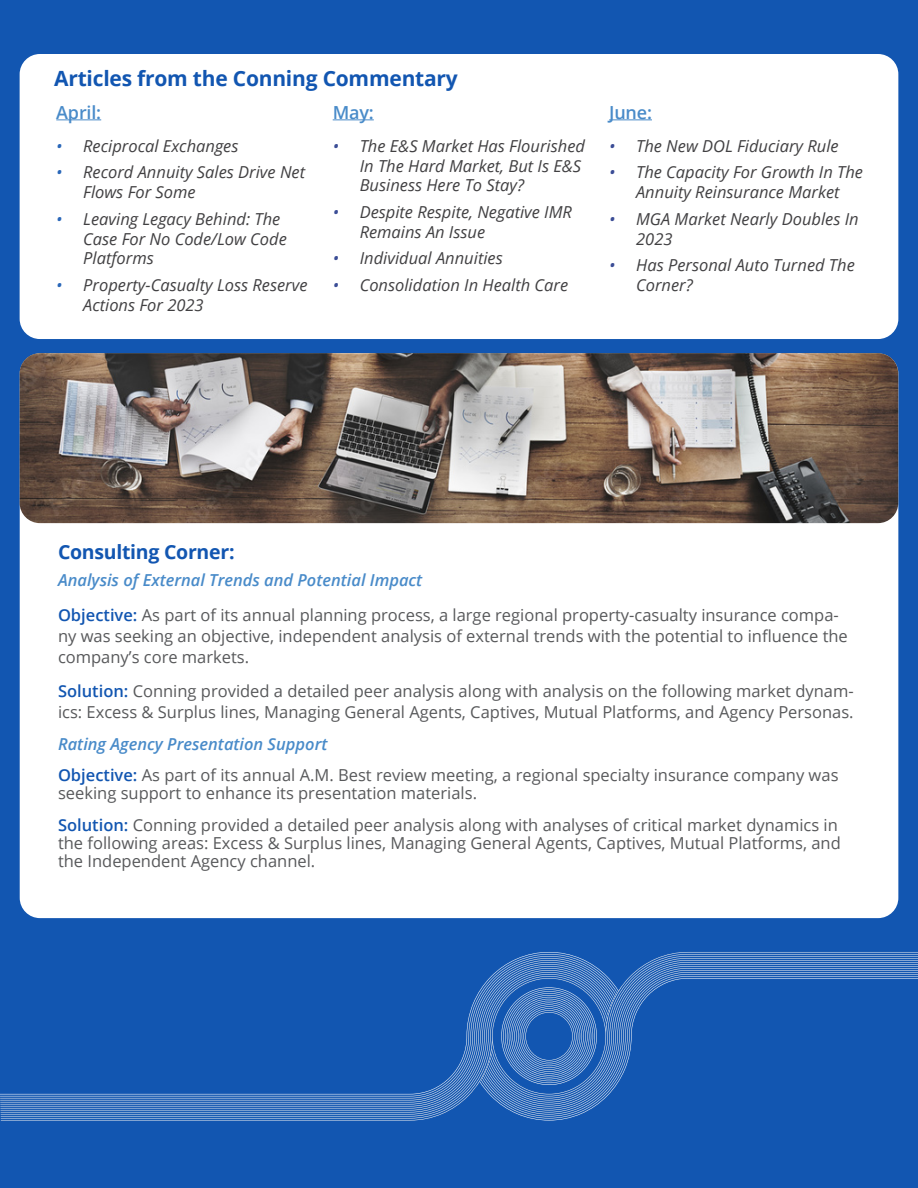
<style>
.page{position:relative;width:918px;height:1188px;background:#1256b1}
.page>*{position:absolute;margin:0;border:0;box-sizing:border-box;transform-origin:0 0}
.t1{font:700 21px "Open Sans";letter-spacing:-.01em;color:#1256b1}
.t2{font:700 19.5px "Open Sans";letter-spacing:-.015em;color:#1256b1}
.t3{font:600 18px "Open Sans";letter-spacing:-.01em;color:#498bc9}
.t4{font:16.5px/21px "Open Sans";color:#58595b}
.t5{font:italic 16.5px/19.8px "Open Sans";color:#414042}
.s1{color:#2a67b9}
.s2{color:#3b4d96}
.s3{font-weight:600;font-style:italic;color:#498bc9}
.s4{font-weight:600;color:#1256b1}
</style>
<div class="page">
<div style="left:20px;top:353px;width:878px;height:565px;background:#fff;border-radius:20px"></div>
<img style="left:20px;top:353px;width:878px;height:170px">
<div style="left:20px;top:54px;width:878px;height:285px;background:#fff;border-radius:20px"></div>
<hr style="left:56px;top:119px;width:45px;height:1px;background:#498bc9">
<hr style="left:333px;top:119px;width:41px;height:1px;background:#498bc9">
<hr style="left:609px;top:119px;width:43px;height:1px;background:#498bc9">
<svg style="left:0;top:952px;width:609px;height:142px"></svg>
<svg style="left:480px;top:978px;width:438px;height:142px"></svg>
<svg style="left:480px;top:987px;width:139px;height:98px"></svg>
<p class="t1" style="left:54px;top:64px;width:405px">Articles from the Conning Commentary</p>
<p class="t3" style="left:56px;top:100px;width:46px">April:</p>
<p class="t5" style="left:56px;top:135px;width:184px"><span class="s1">•</span> Reciprocal Exchanges</p>
<p class="t5" style="left:83px;top:162px;width:223px;text-indent:-27px"><span class="s1">•</span> Record Annuity Sales Drive Net<br>Flows For Some</p>
<p class="t5" style="left:83px;top:208px;width:205px;text-indent:-27px"><span class="s1">•</span> Leaving Legacy Behind: The<br>Case For No Code/Low Code<br>Platforms</p>
<p class="t5" style="left:83px;top:275px;width:226px;text-indent:-27px"><span class="s1">•</span> Property-Casualty Loss Reserve<br>Actions For 2023</p>
<p class="t3" style="left:333px;top:100px;width:43px">May:</p>
<p class="t5" style="left:360px;top:135px;width:227px;text-indent:-27px"><span class="s2">•</span> The E&amp;S Market Has Flourished<br>In The Hard Market, But Is E&amp;S<br>Business Here To Stay?</p>
<p class="t5" style="left:360px;top:202px;width:214px;text-indent:-27px"><span class="s2">•</span> Despite Respite, Negative IMR<br>Remains An Issue</p>
<p class="t5" style="left:333px;top:248px;width:172px"><span class="s2">•</span> Individual Annuities</p>
<p class="t5" style="left:333px;top:275px;width:237px"><span class="s2">•</span> Consolidation In Health Care</p>
<p class="t3" style="left:609px;top:100px;width:44px">June:</p>
<p class="t5" style="left:609px;top:135px;width:231px"><span class="s2">•</span> The New DOL Fiduciary Rule</p>
<p class="t5" style="left:609px;top:162px;width:255px;text-align:center"><span class="s2">•</span> The Capacity For Growth In The<br>Annuity Reinsurance Market</p>
<p class="t5" style="left:636px;top:208px;width:224px;text-indent:-27px"><span class="s2">•</span> MGA Market Nearly Doubles In<br>2023</p>
<p class="t5" style="left:636px;top:255px;width:220px;text-indent:-27px"><span class="s2">•</span> Has Personal Auto Turned The<br>Corner?</p>
<p class="t2" style="left:58px;top:538px;width:178px">Consulting Corner:</p>
<p class="t4" style="left:58px;top:563px;width:782px;line-height:34.5px"><span class="s3">Analysis of External Trends and Potential Impact<br></span><span class="s4">Objective:</span> As part of its annual planning process, a large regional property-casualty insurance compa-</p>
<p class="t4" style="left:58px;top:625px;width:791px">ny was seeking an objective, independent analysis of external trends with the potential to influence the company’s core markets.</p>
<p class="t4" style="left:58px;top:681px;width:797px"><span class="s4">Solution:</span> Conning provided a detailed peer analysis along with analysis on the following market dynam&shy;ics: Excess &amp; Surplus lines, Managing General Agents, Captives, Mutual Platforms, and Agency Personas.</p>
<p class="t4" style="left:58px;top:728px;width:782px;line-height:31.5px"><span class="s3">Rating Agency Presentation Support<br></span><span class="s4">Objective:</span> As part of its annual A.M. Best review meeting, a regional specialty insurance company was</p>
<p class="t4" style="left:58px;top:777px;width:781px;line-height:31.5px">seeking support to enhance its presentation materials.<br><span class="s4">Solution:</span> Conning provided a detailed peer analysis along with analyses of critical market dynamics in</p>
<p class="t4" style="left:58px;top:834px;width:784px;line-height:18px">the following areas: Excess &amp; Surplus lines, Managing General Agents, Captives, Mutual Platforms, and the Independent Agency channel.</p>
</div>
